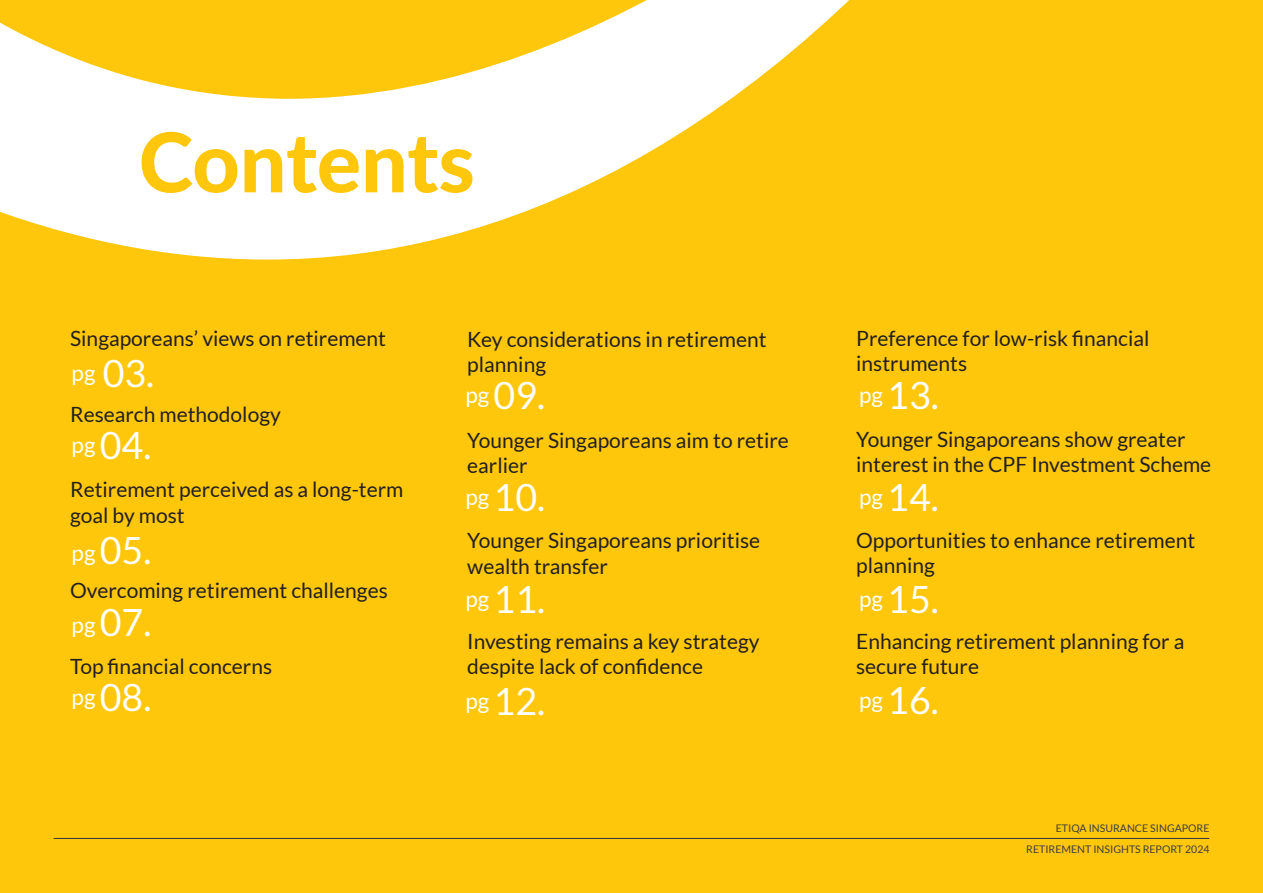
<style>
.page{position:relative;width:1263px;height:893px;background:#fec70c}
.page>*{position:absolute;margin:0;border:0;box-sizing:border-box;transform-origin:0 0}
.t1{font:800 82.5px "Lato";letter-spacing:-.005em;color:#fec70c}
.t2{font:37.5px/73.5px "Lato";color:#fff}
.t3{font:21px/25.2px "Lato";color:#231f20}
.t4{font:10.5px/21px "Lato";color:#3e3e3f;text-align:right}
.s1{font-size:22.5px}
</style>
<div class="page">
<svg style="left:0;top:0;width:849px;height:260px;fill:#fff"></svg>
<hr style="left:54px;top:838px;width:1155px;height:1px;background:#3e3e3f">
<h1 class="t1" style="left:139px;top:101px;width:338px">Contents</h1>
<p class="t3" style="left:70px;top:326px;width:317px">Singaporeans’ views on retirement</p>
<h2 class="t2" style="left:72px;top:338px;width:84px;line-height:72px"><sup>pg</sup> 03. <sup>pg</sup> 04.</h2>
<p class="t3" style="left:70px;top:401px;width:212px">Research methodology</p>
<p class="t3" style="left:467px;top:326px;width:301px">Key considerations in retirement planning</p>
<h2 class="t2" style="left:465px;top:359px;width:81px"><sup>pg</sup> 09.</h2>
<p class="t3" style="left:467px;top:427px;width:323px">Younger Singaporeans aim to retire earlier</p>
<p class="t3" style="left:856px;top:326px;width:295px">Preference for low-risk financial instruments</p>
<h2 class="t2" style="left:859px;top:359px;width:81px"><sup>pg</sup> 13.</h2>
<p class="t3" style="left:856px;top:427px;width:357px">Younger Singaporeans show greater interest in the CPF Investment Scheme</p>
<p class="t3" style="left:70px;top:477px;width:335px">Retirement perceived as a long-term goal by most</p>
<h2 class="t2" style="left:465px;top:461px;width:81px"><sup>pg</sup> 10.</h2>
<h2 class="t2" style="left:859px;top:461px;width:81px"><sup>pg</sup> 14.</h2>
<h2 class="t2" style="left:72px;top:514px;width:81px;text-align:justify"><span class="s1">pg</span> 05. <span class="s1">pg</span> 07. <sup>pg</sup> 08.</h2>
<p class="t3" style="left:70px;top:578px;width:319px">Overcoming retirement challenges</p>
<p class="t3" style="left:70px;top:653px;width:203px">Top financial concerns</p>
<p class="t3" style="left:467px;top:528px;width:294px">Younger Singaporeans prioritise wealth transfer</p>
<h2 class="t2" style="left:465px;top:563px;width:81px"><sup>pg</sup> 11.</h2>
<p class="t3" style="left:467px;top:629px;width:294px">Investing remains a key strategy despite lack of confidence</p>
<h2 class="t2" style="left:465px;top:665px;width:81px"><sup>pg</sup> 12.</h2>
<p class="t3" style="left:856px;top:527px;width:341px">Opportunities to enhance retirement planning</p>
<h2 class="t2" style="left:859px;top:563px;width:81px"><sup>pg</sup> 15.</h2>
<p class="t3" style="left:856px;top:628px;width:330px">Enhancing retirement planning for a secure future</p>
<h2 class="t2" style="left:859px;top:663px;width:81px"><sup>pg</sup> 16.</h2>
<p class="t4" style="left:1026px;top:818px;width:185px">ETIQA INSURANCE SINGAPORE<br>RETIREMENT INSIGHTS REPORT 2024</p>
</div>
